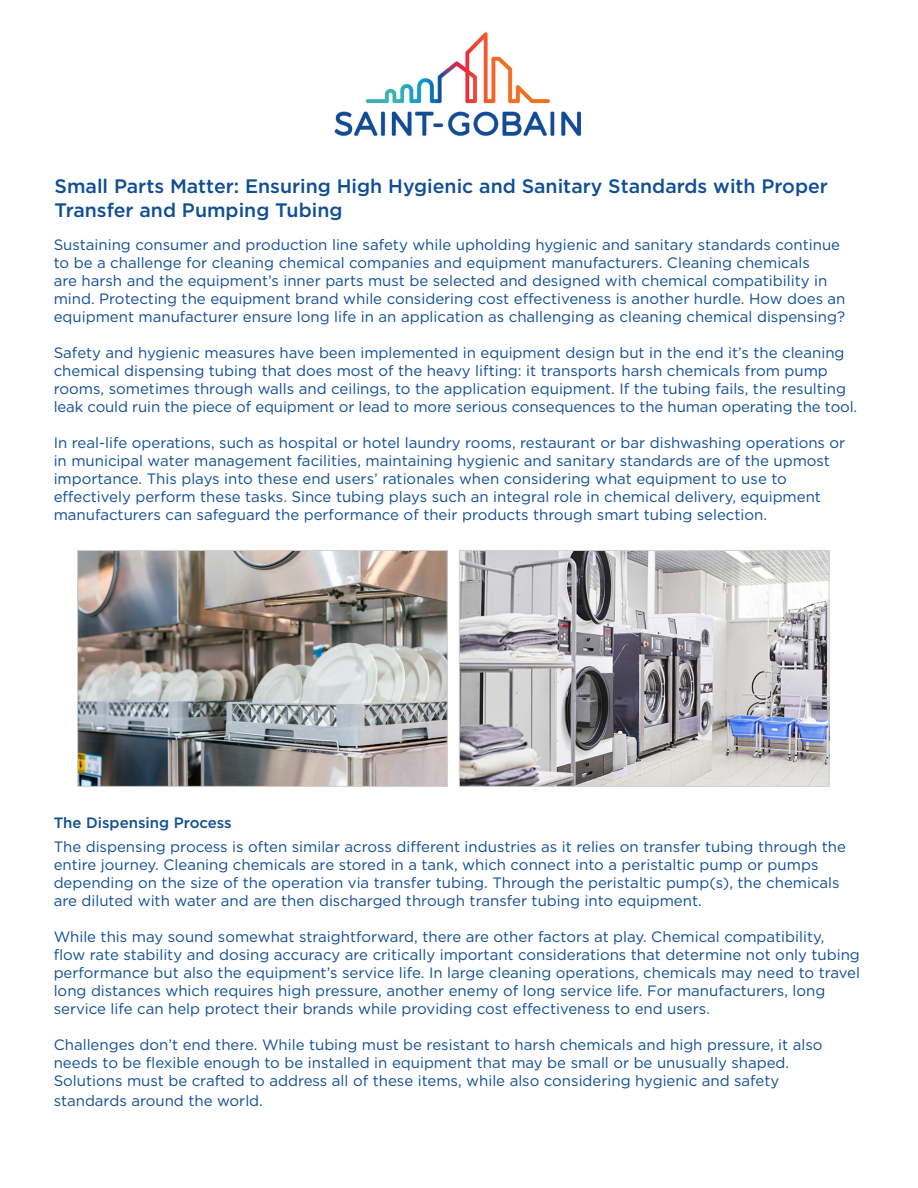
<style>
.page{position:relative;width:918px;height:1188px;background:#fff}
.page>*{position:absolute;margin:0;border:0;box-sizing:border-box;transform-origin:0 0}
.t1{font:500 19.5px/23.4px "Gotham";color:#0f4d96}
.t2{font:15px/18px "Gotham";color:#0f4d96}
.t3{font:500 15px "Gotham";color:#0f4d96}
</style>
<div class="page">
<img style="left:334px;top:32px;width:247px;height:104px">
<img style="left:461px;top:552px;width:366px;height:233px">
<div style="left:459px;top:550px;width:370px;height:237px;border:1px solid #d1d2d4"></div>
<img style="left:79px;top:552px;width:366px;height:233px">
<div style="left:77px;top:550px;width:370px;height:237px;border:1px solid #d1d2d4"></div>
<p class="t1" style="left:55px;top:175px;width:775px">Small Parts Matter: Ensuring High Hygienic and Sanitary Standards with Proper<br>Transfer and Pumping Tubing</p>
<p class="t2" style="left:54px;top:235px;width:793px">Sustaining consumer and production line safety while upholding hygienic and sanitary standards continue to be a challenge for cleaning chemical companies and equipment manufacturers. Cleaning chemicals<br>are harsh and the equipment’s inner parts must be selected and designed with chemical compatibility in mind. Protecting the equipment brand while considering cost effectiveness is another hurdle. How does an equipment manufacturer ensure long life in an application as challenging as cleaning chemical dispensing?</p>
<p class="t2" style="left:54px;top:343px;width:805px">Safety and hygienic measures have been implemented in equipment design but in the end it’s the cleaning chemical dispensing tubing that does most of the heavy lifting: it transports harsh chemicals from pump rooms, sometimes through walls and ceilings, to the application equipment. If the tubing fails, the resulting leak could ruin the piece of equipment or lead to more serious consequences to the human operating the tool.</p>
<p class="t2" style="left:54px;top:433px;width:793px">In real-life operations, such as hospital or hotel laundry rooms, restaurant or bar dishwashing operations or in municipal water management facilities, maintaining hygienic and sanitary standards are of the upmost importance. This plays into these end users’ rationales when considering what equipment to use to effectively perform these tasks. Since tubing plays such an integral role in chemical delivery, equipment manufacturers can safeguard the performance of their products through smart tubing selection.</p>
<p class="t3" style="left:54px;top:813px;width:180px">The Dispensing Process</p>
<p class="t2" style="left:54px;top:838px;width:794px">The dispensing process is often similar across different industries as it relies on transfer tubing through the entire journey. Cleaning chemicals are stored in a tank, which connect into a peristaltic pump or pumps depending on the size of the operation via transfer tubing. Through the peristaltic pump(s), the chemicals are diluted with water and are then discharged through transfer tubing into equipment.</p>
<p class="t2" style="left:54px;top:928px;width:808px">While this may sound somewhat straightforward, there are other factors at play. Chemical compatibility,<br>flow rate stability and dosing accuracy are critically important considerations that determine not only tubing performance but also the equipment’s service life. In large cleaning operations, chemicals may need to travel long distances which requires high pressure, another enemy of long service life. For manufacturers, long service life can help protect their brands while providing cost effectiveness to end users.</p>
<p class="t2" style="left:54px;top:1036px;width:770px">Challenges don’t end there. While tubing must be resistant to harsh chemicals and high pressure, it also needs to be flexible enough to be installed in equipment that may be small or be unusually shaped.<br>Solutions must be crafted to address all of these items, while also considering hygienic and safety</p>
<p class="t2" style="left:54px;top:1092px;width:211px">standards around the world.</p>
</div>
